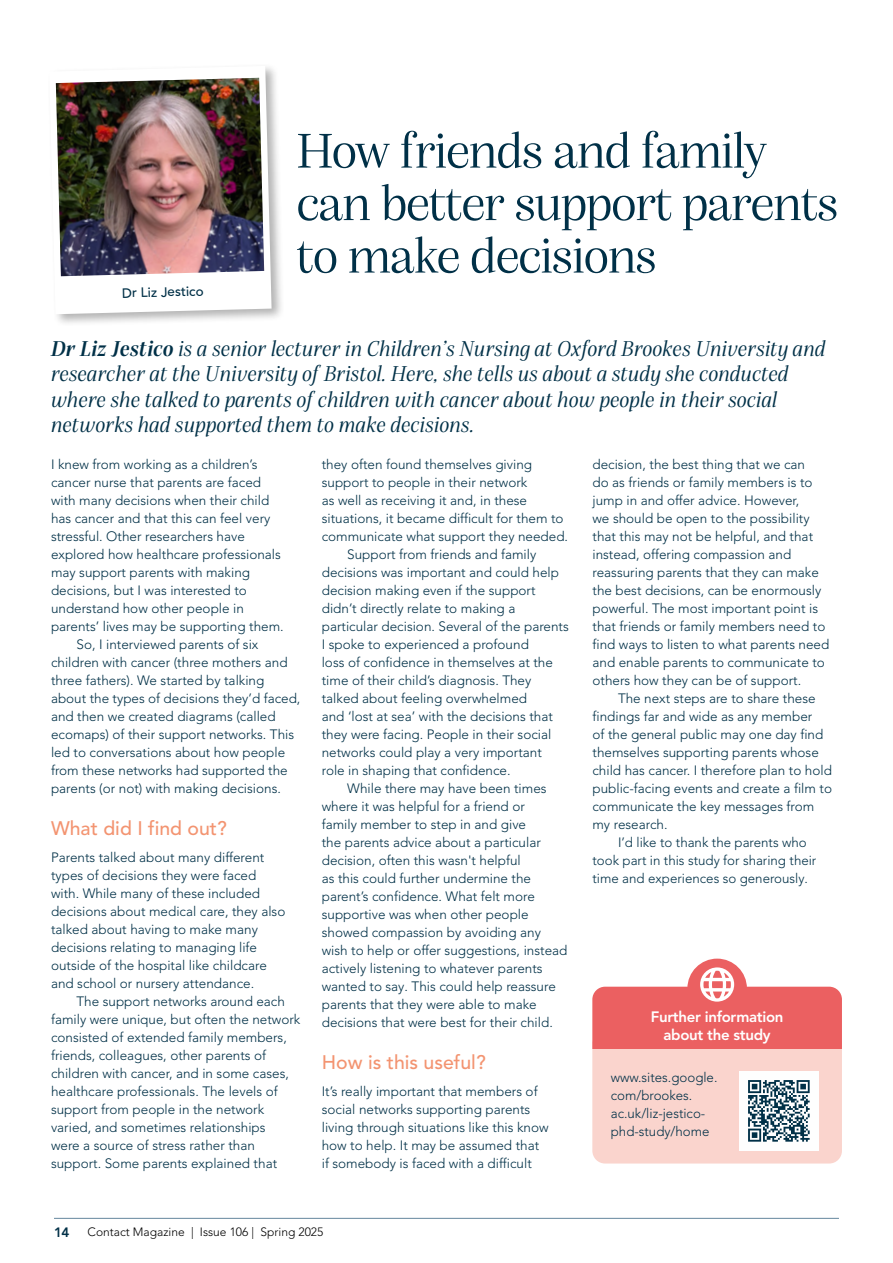
<style>
.page{position:relative;width:893px;height:1263px;background:#fff}
.page>*{position:absolute;margin:0;border:0;box-sizing:border-box;transform-origin:0 0}
.t1{font:51px/52.5px "Alga";color:#003047}
.t2{font:italic 22.5px/25.5px "Alga";letter-spacing:.025em;color:#003047}
.t3{font:500 19.5px "Avenir LT Pro";color:#f39471}
.t4{font:800 15px/18px "Avenir LT Pro";letter-spacing:-.02em;color:#fff;text-align:center}
.t5{font:300 13.5px/18px "Avenir LT Pro";color:#003047}
.t6{font:500 13.5px "Avenir LT Pro";color:#003047}
.t7{font:800 13.5px "Avenir LT Pro";color:#003047}
.t8{font:300 12px "Avenir LT Pro";color:#000}
.s1{font-weight:600}
</style>
<div class="page">
<div style="left:46px;top:63px;width:239px;height:265px;background:#000;opacity:.3"></div>
<svg style="left:49px;top:66px;width:223px;height:248px"></svg>
<img style="left:56px;top:78px;width:208px;height:198px">
<div style="left:687px;top:958px;width:60px;height:60px;background:#eb6061;border-radius:50%"></div>
<svg style="left:592px;top:967px;width:250px;height:196px;background:#f5afac"></svg>
<img style="left:740px;top:1071px;width:79px;height:79px">
<hr style="left:54px;top:1218px;width:785px;height:1px;background:#65879d">
<p class="t6" style="left:122px;top:285px;width:83px;rotate:-2deg">Dr Liz Jestico</p>
<h1 class="t1" style="left:297px;top:121px;width:543px">How friends and family can better support parents to make decisions</h1>
<p class="t2" style="left:51px;top:334px;width:776px"><span class="s1">Dr Liz Jestico</span> is a senior lecturer in Children’s Nursing at Oxford Brookes University and researcher at the University of Bristol. Here, she tells us about a study she conducted where she talked to parents of children with cancer about how people in their social networks had supported them to make decisions.</p>
<p class="t5" style="left:51px;top:456px;width:208px">I knew from working as a children’s</p>
<p class="t5" style="left:51px;top:474px;width:212px">cancer nurse that parents are faced</p>
<p class="t5" style="left:51px;top:492px;width:220px">with many decisions when their child</p>
<p class="t5" style="left:51px;top:510px;width:221px">has cancer and that this can feel very</p>
<p class="t5" style="left:51px;top:528px;width:195px">stressful. Other researchers have</p>
<p class="t5" style="left:51px;top:546px;width:231px">explored how healthcare professionals</p>
<p class="t5" style="left:51px;top:564px;width:201px">may support parents with making</p>
<p class="t5" style="left:51px;top:582px;width:197px">decisions, but I was interested to</p>
<p class="t5" style="left:51px;top:600px;width:194px">understand how other people in</p>
<p class="t5" style="left:51px;top:618px;width:234px">parents’ lives may be supporting them.</p>
<p class="t5" style="left:77px;top:636px;width:183px">So, I interviewed parents of six</p>
<p class="t5" style="left:51px;top:654px;width:238px">children with cancer (three mothers and</p>
<p class="t5" style="left:51px;top:672px;width:215px">three fathers). We started by talking</p>
<p class="t5" style="left:51px;top:690px;width:251px">about the types of decisions they’d faced,</p>
<p class="t5" style="left:51px;top:708px;width:226px">and then we created diagrams (called</p>
<p class="t5" style="left:51px;top:726px;width:245px">ecomaps) of their support networks. This</p>
<p class="t5" style="left:51px;top:744px;width:236px">led to conversations about how people</p>
<p class="t5" style="left:51px;top:761px;width:238px">from these networks had supported the</p>
<p class="t5" style="left:51px;top:779px;width:231px">parents (or not) with making decisions.</p>
<h3 class="t3" style="left:51px;top:817px;width:177px">What did I find out?</h3>
<p class="t5" style="left:51px;top:848px;width:236px">Parents talked about many different types of decisions they were faced with. While many of these included decisions about medical care, they also talked about having to make many decisions relating to managing life outside of the hospital like childcare and school or nursery attendance.</p>
<p class="t5" style="left:51px;top:992px;width:251px;text-indent:26px">The support networks around each family were unique, but often the network consisted of extended family members, friends, colleagues, other parents of children with cancer, and in some cases, healthcare professionals. The levels of support from people in the network varied, and sometimes relationships<br>were a source of stress rather than support. Some parents explained that</p>
<p class="t5" style="left:322px;top:456px;width:212px">they often found themselves giving</p>
<p class="t5" style="left:322px;top:473px;width:207px">support to people in their network</p>
<p class="t5" style="left:322px;top:491px;width:207px">as well as receiving it and, in these</p>
<p class="t5" style="left:322px;top:509px;width:243px">situations, it became difficult for them to</p>
<p class="t5" style="left:322px;top:527px;width:248px">communicate what support they needed.</p>
<p class="t5" style="left:347px;top:545px;width:191px">Support from friends and family</p>
<p class="t5" style="left:322px;top:563px;width:239px">decisions was important and could help</p>
<p class="t5" style="left:322px;top:581px;width:215px">decision making even if the support</p>
<p class="t5" style="left:322px;top:599px;width:195px">didn’t directly relate to making a</p>
<p class="t5" style="left:322px;top:617px;width:249px">particular decision. Several of the parents</p>
<p class="t5" style="left:322px;top:635px;width:209px">I spoke to experienced a profound</p>
<p class="t5" style="left:322px;top:653px;width:233px">loss of confidence in themselves at the</p>
<p class="t5" style="left:322px;top:671px;width:211px">time of their child’s diagnosis. They</p>
<p class="t5" style="left:322px;top:689px;width:207px">talked about feeling overwhelmed</p>
<p class="t5" style="left:322px;top:707px;width:233px">and ‘lost at sea’ with the decisions that</p>
<p class="t5" style="left:322px;top:725px;width:231px">they were facing. People in their social</p>
<p class="t5" style="left:322px;top:743px;width:222px">networks could play a very important</p>
<p class="t5" style="left:322px;top:761px;width:190px">role in shaping that confidence.</p>
<p class="t5" style="left:347px;top:779px;width:201px">While there may have been times</p>
<p class="t5" style="left:322px;top:797px;width:205px">where it was helpful for a friend or</p>
<p class="t5" style="left:322px;top:815px;width:206px">family member to step in and give</p>
<p class="t5" style="left:322px;top:833px;width:221px">the parents advice about a particular</p>
<p class="t5" style="left:322px;top:851px;width:201px">decision, often this wasn't helpful</p>
<p class="t5" style="left:322px;top:869px;width:211px">as this could further undermine the</p>
<p class="t5" style="left:322px;top:887px;width:215px">parent’s confidence. What felt more</p>
<p class="t5" style="left:322px;top:905px;width:208px">supportive was when other people</p>
<p class="t5" style="left:322px;top:923px;width:221px">showed compassion by avoiding any</p>
<p class="t5" style="left:322px;top:941px;width:247px">wish to help or offer suggestions, instead</p>
<p class="t5" style="left:322px;top:959px;width:222px">actively listening to whatever parents</p>
<p class="t5" style="left:322px;top:977px;width:236px">wanted to say. This could help reassure</p>
<p class="t5" style="left:322px;top:995px;width:216px">parents that they were able to make</p>
<p class="t5" style="left:322px;top:1013px;width:233px">decisions that were best for their child.</p>
<h3 class="t3" style="left:322px;top:1051px;width:165px">How is this useful?</h3>
<p class="t5" style="left:322px;top:1082px;width:228px">It’s really important that members of social networks supporting parents living through situations like this know how to help. It may be assumed that if somebody is faced with a difficult</p>
<p class="t7" style="left:54px;top:1224px;width:17px">14</p>
<p class="t8" style="left:88px;top:1225px;width:237px">Contact Magazine | Issue 106 | Spring 2025</p>
<p class="t5" style="left:592px;top:456px;width:238px">decision, the best thing that we can<br>do as friends or family members is to jump in and offer advice. However,<br>we should be open to the possibility that this may not be helpful, and that instead, offering compassion and reassuring parents that they can make the best decisions, can be enormously powerful. The most important point is that friends or family members need to find ways to listen to what parents need and enable parents to communicate to others how they can be of support.</p>
<p class="t5" style="left:618px;top:689px;width:199px">The next steps are to share these</p>
<p class="t5" style="left:592px;top:707px;width:221px">findings far and wide as any member</p>
<p class="t5" style="left:592px;top:725px;width:232px">of the general public may one day find</p>
<p class="t5" style="left:592px;top:743px;width:228px">themselves supporting parents whose</p>
<p class="t5" style="left:592px;top:761px;width:241px">child has cancer. I therefore plan to hold</p>
<p class="t5" style="left:592px;top:779px;width:241px">public-facing events and create a film to</p>
<p class="t5" style="left:592px;top:797px;width:223px">communicate the key messages from</p>
<p class="t5" style="left:592px;top:815px;width:77px">my research.</p>
<p class="t5" style="left:618px;top:834px;width:190px">I’d like to thank the parents who</p>
<p class="t5" style="left:592px;top:852px;width:225px">took part in this study for sharing their</p>
<p class="t5" style="left:592px;top:870px;width:217px">time and experiences so generously.</p>
<p class="t4" style="left:651px;top:1008px;width:134px">Further information about the study</p>
<p class="t5" style="left:611px;top:1068px;width:108px">www.sites.google. com/brookes. ac.uk/liz-jestico&shy;phd-study/home</p>
</div>
